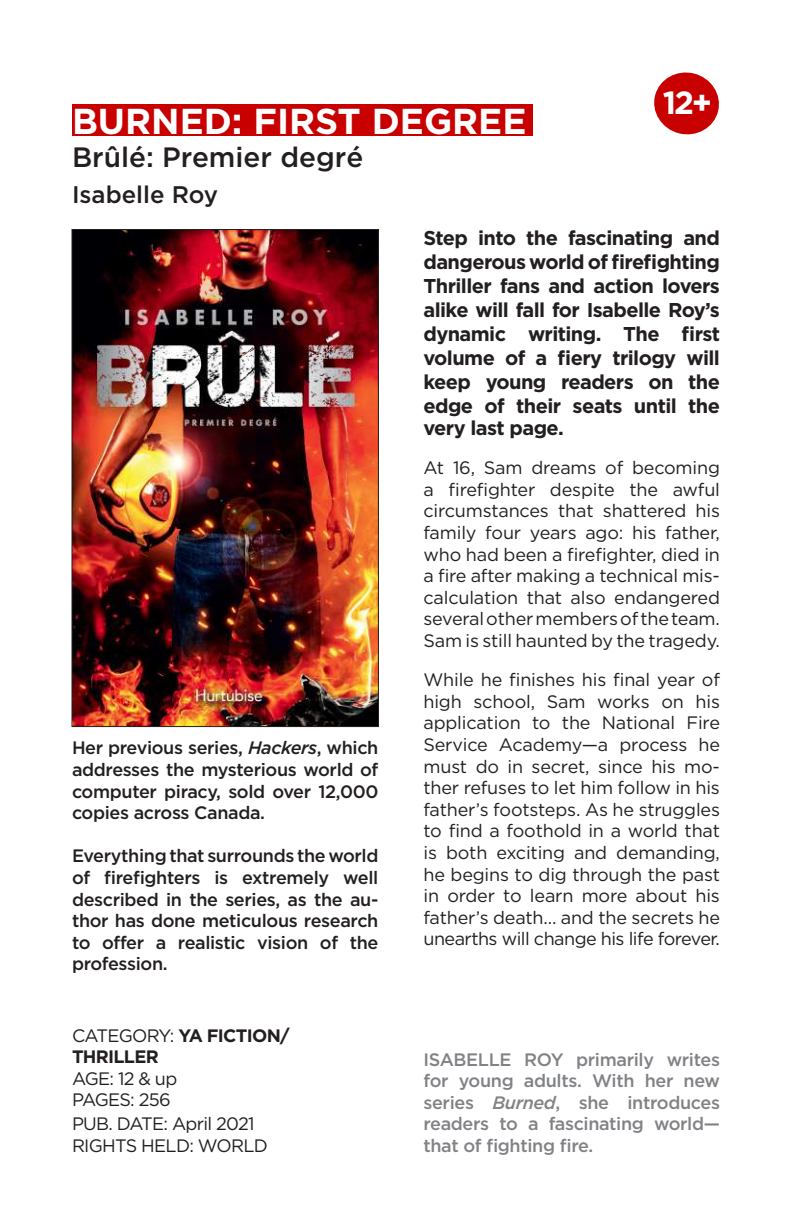
<style>
.page{position:relative;width:792px;height:1224px;background:#fff}
.page>*{position:absolute;margin:0;border:0;box-sizing:border-box;transform-origin:0 0}
.t1{font:700 36px "Gotham";color:#fff}
.t2{font:700 32px "Gotham";color:#fff}
.t3{font:500 28px "Gotham";color:#231f20}
.t4{font:500 24px "Gotham";color:#231f20}
.t5{font:700 20px/24px "Gotham";letter-spacing:-.03em;color:#231f20;text-align:justify}
.t6{font:18px/21.6px "Gotham";letter-spacing:-.03em;color:#231f20;text-align:justify}
.t7{font:500 18px/21.6px "Gotham";letter-spacing:-.02em;color:#231f20;text-align:justify}
.t8{font:500 18px/21.6px "Gotham";letter-spacing:-.02em;color:#808285;text-align:justify}
.t9{font:700 18px/21.6px "Gotham";letter-spacing:-.04em;color:#231f20}
.s1{font-style:italic}
.s2{font-weight:400}
</style>
<div class="page">
<img style="left:74px;top:231px;width:303px;height:494px">
<div style="left:72px;top:229px;width:307px;height:498px;border:1px solid #231f20"></div>
<div style="left:72px;top:105px;width:461px;height:31px;background:#c90000"></div>
<svg style="left:654px;top:72px;width:65px;height:63px"></svg>
<h1 class="t1" style="left:72px;top:101px;width:456px">BURNED: FIRST DEGREE</h1>
<h3 class="t3" style="left:72px;top:141px;width:293px">Brûlé: Premier degré</h3>
<h3 class="t4" style="left:72px;top:181px;width:148px">Isabelle Roy</h3>
<h2 class="t2" style="left:663px;top:84px;width:51px">12+</h2>
<p class="t7" style="left:72px;top:737px;width:308px">Her previous series, <span class="s1">Hackers</span>, which addresses the mysterious world of computer piracy, sold over 12,000 copies across Canada.</p>
<p class="t7" style="left:72px;top:845px;width:308px">Everything that surrounds the world of firefighters is extremely well described in the series, as the au&shy;thor has done meticulous research to offer a realistic vision of the profession.</p>
<p class="t9" style="left:72px;top:1024px;width:219px"><span class="s2">CATEGORY:</span> YA FICTION/<br>THRILLER</p>
<p class="t6" style="left:72px;top:1067px;width:107px">AGE: 12 &amp; up<br>PAGES: 256</p>
<p class="t6" style="left:72px;top:1113px;width:197px">PUB. DATE: April 2021<br>RIGHTS HELD: WORLD</p>
<p class="t5" style="left:423px;top:226px;width:298px">Step into the fascinating and dangerous world of firefighting Thriller fans and action lovers alike will fall for Isabelle Roy’s dynamic writing. The first volume of a fiery trilogy will keep young readers on the edge of their seats until the</p>
<p class="t5" style="left:423px;top:415px;width:142px">very last page.</p>
<p class="t6" style="left:423px;top:457px;width:298px">At 16, Sam dreams of becoming a firefighter despite the awful circumstances that shattered his family four years ago: his father, who had been a firefighter, died in a fire after making a technical mis&shy;calculation that also endangered severalothermembersof theteam.<br>Sam is still haunted by the tragedy.</p>
<p class="t6" style="left:423px;top:669px;width:298px">While he finishes his final year of high school, Sam works on his application to the National Fire Service Academy—a process he must do in secret, since his mo&shy;ther refuses to let him follow in his father’s footsteps. As he struggles to find a foothold in a world that is both exciting and demanding, he begins to dig through the past in order to learn more about his father’s death... and the secrets he unearths will change his life forever.</p>
<p class="t8" style="left:423px;top:1048px;width:298px">ISABELLE ROY primarily writes for young adults. With her new series <span class="s1">Burned</span>, she introduces readers to a fascinating world— that of fighting fire.</p>
</div>
